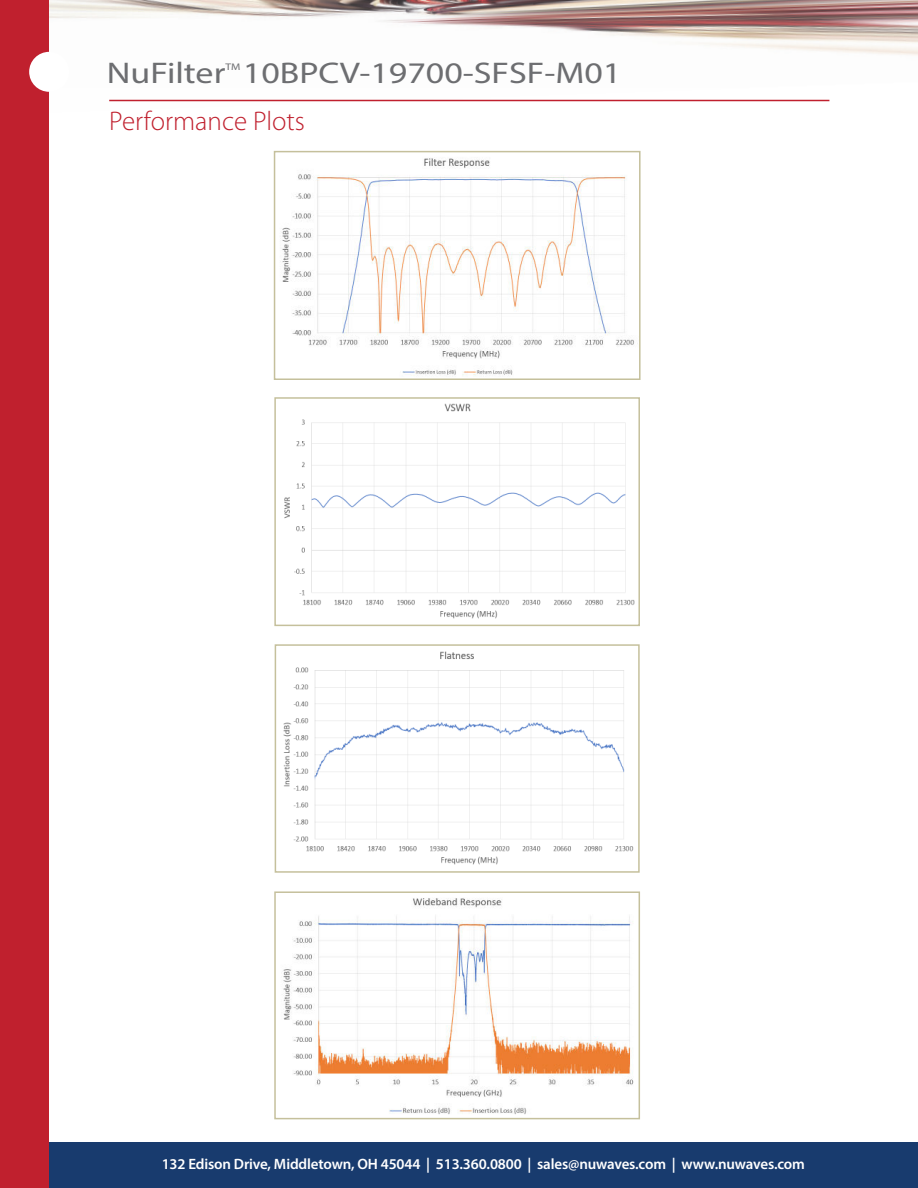
<style>
.page{position:relative;width:918px;height:1188px;background:#fff}
.page>*{position:absolute;margin:0;border:0;box-sizing:border-box;transform-origin:0 0}
.t1{font:30px "Myriad Pro";color:#6d6e71;scale:1.2 1}
.t2{font:300 27px "Myriad Pro";color:#c0202e}
.t3{font:600 15px "Myriad Pro";letter-spacing:-.01em;color:#fff}
.t4{font:9.6px "Myriad Pro";color:#6d6e71;scale:1.2 1}
</style>
<div class="page">
<div style="left:37px;top:1143px;width:881px;height:45px;background:#183b6e"></div>
<img style="left:49px;top:0;width:869px;height:102px">
<div style="left:0;top:0;width:49px;height:1188px;background:#c0202e"></div>
<div style="left:29px;top:52px;width:40px;height:40px;background:#fff;border-radius:50%"></div>
<hr style="left:109px;top:100px;width:720px;height:1px;background:#c0202e">
<img style="left:281px;top:158px;width:353px;height:218px">
<div style="left:274px;top:151px;width:367px;height:229px;border:2px solid #c5c09c"></div>
<img style="left:284px;top:403px;width:351px;height:216px">
<div style="left:274px;top:397px;width:366px;height:229px;border:2px solid #c5c09c"></div>
<img style="left:283px;top:651px;width:351px;height:214px">
<div style="left:275px;top:644px;width:365px;height:229px;border:2px solid #c5c09c"></div>
<img style="left:283px;top:898px;width:351px;height:216px">
<div style="left:274px;top:891px;width:366px;height:228px;border:2px solid #c5c09c"></div>
<h1 class="t1" style="left:107px;top:62px;width:100px">NuFilter</h1>
<p class="t4" style="left:225px;top:63px;width:14px">TM</p>
<h1 class="t1" style="left:243px;top:62px;width:317px">10BPCV-19700-SFSF-M01</h1>
<h2 class="t2" style="left:109px;top:111px;width:197px">Performance Plots</h2>
<p class="t3" style="left:162px;top:1158px;width:645px">132 Edison Drive, Middletown, OH 45044 | 513.360.0800 | sales@nuwaves.com | www.nuwaves.com</p>
</div>
